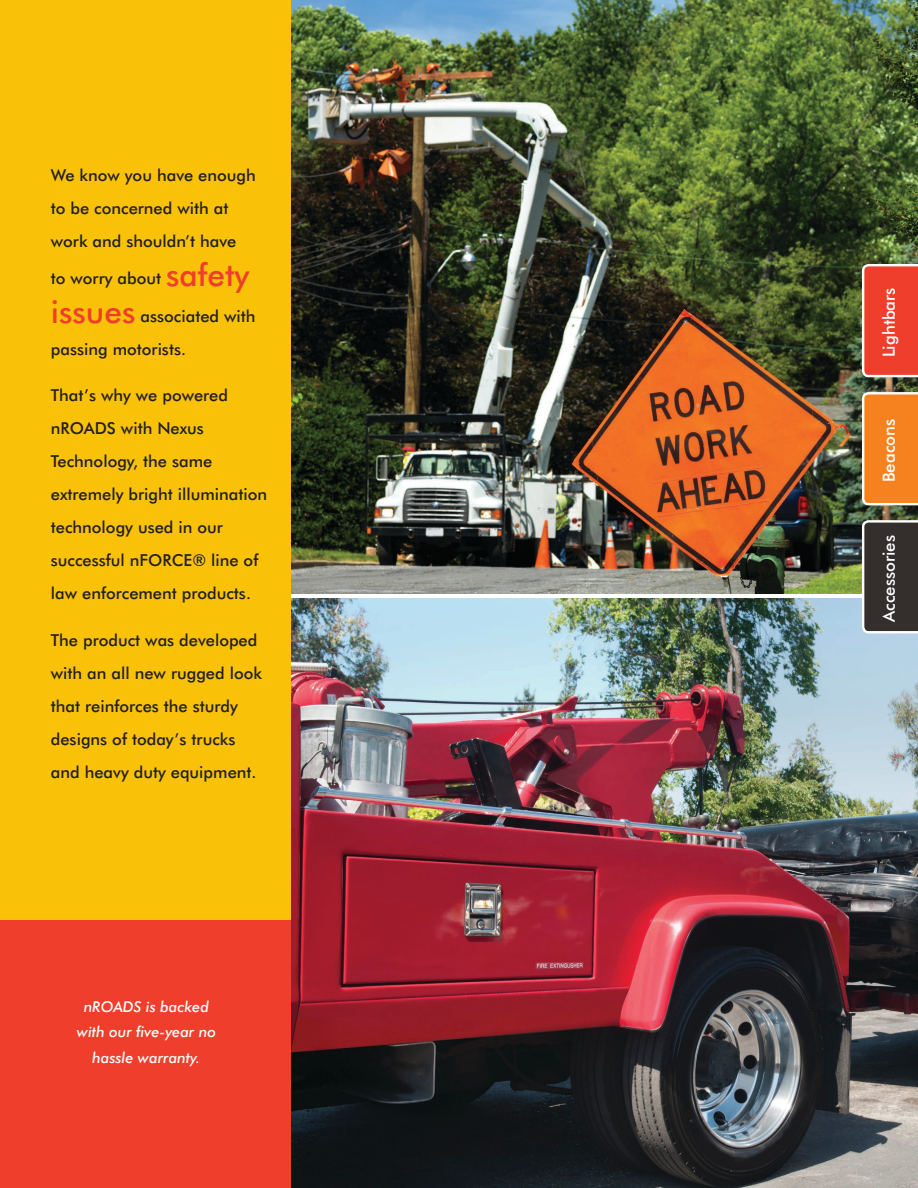
<style>
.page{position:relative;width:918px;height:1188px;background:#fff}
.page>*{position:absolute;margin:0;border:0;box-sizing:border-box;transform-origin:0 0}
.t1{font:500 16.8px "Futura BT";color:#fff}
.t2{font:500 16.5px/33px "Futura BT";color:#231f20}
.t3{font:italic 500 15px/25.5px "Futura BT";color:#fff;text-align:center}
.s1{font-size:31.5px;color:#ef3e2b}
</style>
<div class="page">
<img style="left:291px;top:598px;width:627px;height:590px">
<img style="left:291px;top:0;width:627px;height:594px">
<svg style="left:862px;top:520px;width:56px;height:113px;background:#433e3d"></svg>
<svg style="left:862px;top:264px;width:56px;height:113px;background:#ef4d3b"></svg>
<svg style="left:862px;top:392px;width:56px;height:113px;background:#f58b30"></svg>
<div style="left:0;top:919px;width:291px;height:269px;background:#ef3e2b"></div>
<div style="left:0;top:0;width:291px;height:919px;background:#f9c209"></div>
<p class="t2" style="left:51px;top:158px;width:206px">We know you have enough to be concerned with at work and shouldn’t have</p>
<p class="t2" style="left:51px;top:262px;width:200px">to worry about <span class="s1">safety</span></p>
<p class="t2" style="left:51px;top:299px;width:206px"><span class="s1">issues</span> associated with passing motorists.</p>
<p class="t2" style="left:51px;top:379px;width:218px">That’s why we powered nROADS with Nexus<br>Technology, the same extremely bright illumination technology used in our successful nFORCE® line of law enforcement products.</p>
<p class="t2" style="left:51px;top:623px;width:213px">The product was developed with an all new rugged look that reinforces the sturdy designs of today’s trucks and heavy duty equipment.</p>
<p class="t3" style="left:77px;top:994px;width:141px">nROADS is backed with our five-year no hassle warranty.</p>
<p class="t1" style="left:879px;top:357px;width:71px;rotate:-90deg">Lightbars</p>
<p class="t1" style="left:879px;top:482px;width:65px;rotate:-90deg">Beacons</p>
<p class="t1" style="left:879px;top:622px;width:88px;rotate:-90deg">Accessories</p>
</div>
